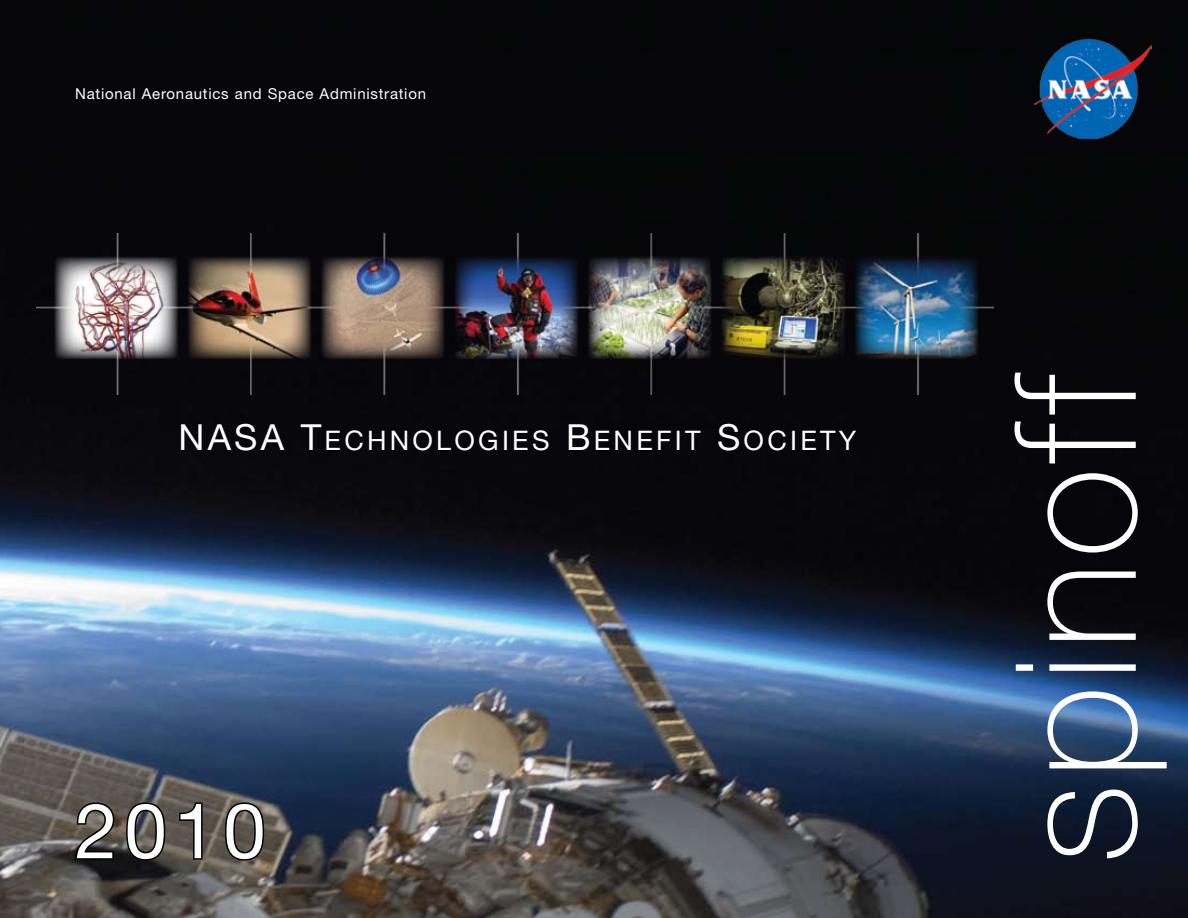
<style>
.page{position:relative;width:1188px;height:918px;background:#fff}
.page>*{position:absolute;margin:0;border:0;box-sizing:border-box;transform-origin:0 0}
.t1{font:100 168px "Helvetica Neue LT Std";letter-spacing:.025em;color:#fff}
.t2{font:76.5px "Helvetica Neue";color:#fff}
.t3{font:27px "Helvetica Neue";letter-spacing:.12em;color:#fff}
.t4{font:15px "Helvetica Neue";letter-spacing:.05em;color:#fff}
.s1{font-size:36px}
</style>
<div class="page">
<img style="left:0;top:0;width:1188px;height:918px">
<img style="left:1034px;top:39px;width:118px;height:100px">
<svg style="left:74px;top:801px;width:42px;height:60px"></svg>
<svg style="left:125px;top:801px;width:42px;height:61px"></svg>
<svg style="left:178px;top:801px;width:26px;height:60px"></svg>
<svg style="left:223px;top:801px;width:43px;height:61px"></svg>
<svg style="left:181px;top:423px;width:104px;height:29px"></svg>
<svg style="left:300px;top:424px;width:85px;height:27px"></svg>
<svg style="left:391px;top:430px;width:107px;height:21px"></svg>
<div style="left:504px;top:431px;width:3px;height:19px;border:1px solid #000"></div>
<svg style="left:514px;top:430px;width:35px;height:21px"></svg>
<svg style="left:568px;top:424px;width:64px;height:27px"></svg>
<svg style="left:638px;top:430px;width:34px;height:21px"></svg>
<div style="left:677px;top:431px;width:3px;height:19px;border:1px solid #000"></div>
<svg style="left:684px;top:430px;width:17px;height:21px"></svg>
<svg style="left:718px;top:423px;width:69px;height:29px"></svg>
<div style="left:792px;top:431px;width:3px;height:19px;border:1px solid #000"></div>
<svg style="left:802px;top:430px;width:55px;height:21px"></svg>
<img style="left:37px;top:233px;width:956px;height:162px">
<p class="t4" style="left:75px;top:84px;width:352px">National Aeronautics and Space Administration</p>
<p class="t3" style="left:179px;top:424px;width:679px"><span class="s1">NASA T</span>ECHNOLOGIES <span class="s1">B</span>ENEFIT <span class="s1">S</span>OCIETY</p>
<p class="t2" style="left:75px;top:785px;width:192px">2010</p>
<p class="t1" style="left:980px;top:864px;width:493px;rotate:-90deg">spinoff</p>
</div>
